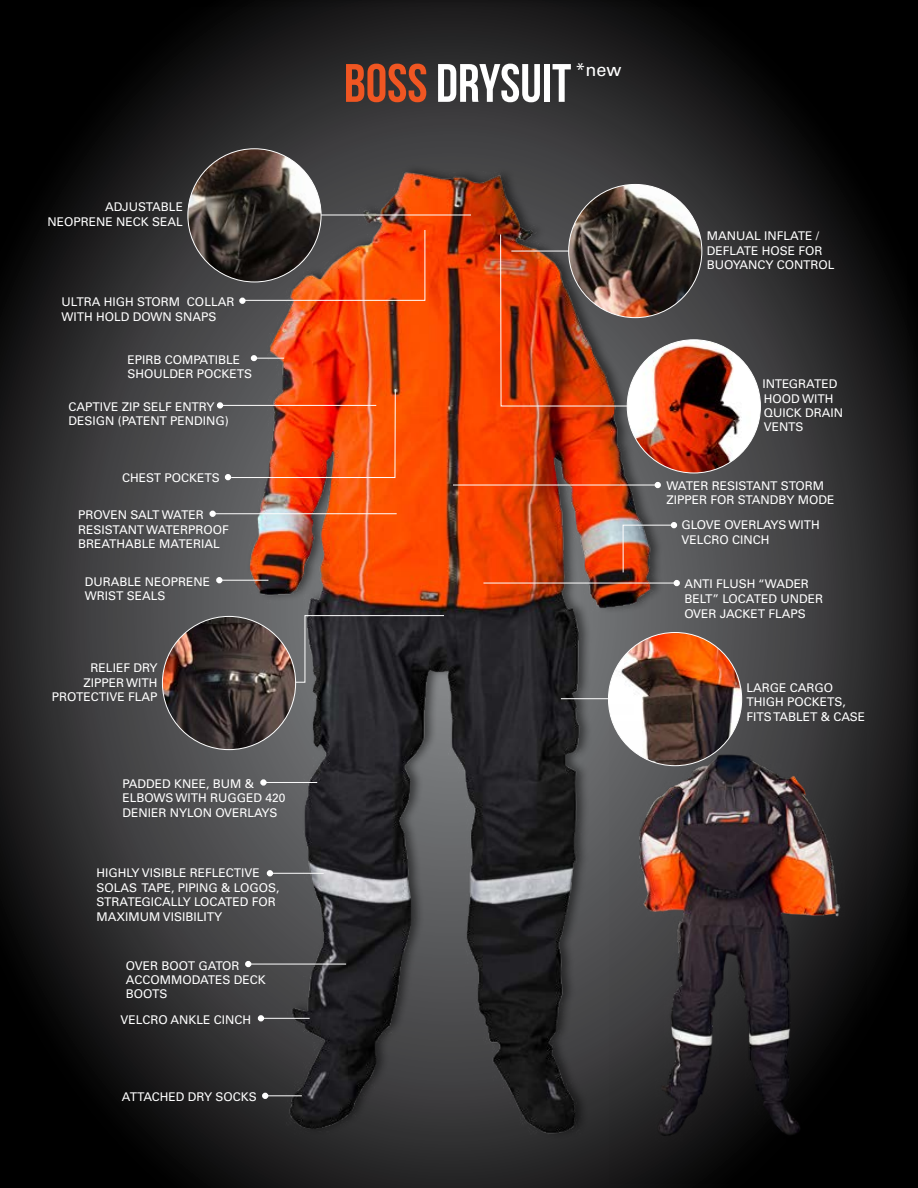
<style>
.page{position:relative;width:918px;height:1188px;background:#fff}
.page>*{position:absolute;margin:0;border:0;box-sizing:border-box;transform-origin:0 0}
.t1{font:54px "Bebas Neue";color:#fff}
.t2{font:18px "Univers LT Std";color:#fff}
.t3{font:12px/14.4px "Univers LT Std";color:#fff}
.s1{color:#f05622}
</style>
<div class="page">
<div style="left:0;top:0;width:918px;height:1188px;background:#000;opacity:.75"></div>
<img style="left:231px;top:126px;width:435px;height:1022px">
<hr style="left:213px;top:513px;width:184px;height:1px;background:#fff">
<hr style="left:274px;top:215px;width:197px;height:1px;background:#fff">
<hr style="left:261px;top:1018px;width:49px;height:1px;background:#fff">
<hr style="left:254px;top:358px;width:30px;height:1px;background:#fff">
<hr style="left:263px;top:782px;width:54px;height:1px;background:#fff">
<hr style="left:270px;top:873px;width:54px;height:1px;background:#fff">
<hr style="left:248px;top:964px;width:98px;height:1px;background:#fff">
<hr style="left:219px;top:580px;width:49px;height:1px;background:#fff">
<hr style="left:265px;top:1095px;width:37px;height:1px;background:#fff">
<img style="left:608px;top:633px;width:134px;height:133px">
<img style="left:500px;top:234px;width:204px;height:173px">
<hr style="left:561px;top:698px;width:47px;height:1px;background:#fff">
<hr style="left:453px;top:485px;width:205px;height:1px;background:#fff">
<hr style="left:483px;top:583px;width:194px;height:1px;background:#fff">
<svg style="left:240px;top:229px;width:186px;height:74px;background:#c25428"></svg>
<div style="left:239px;top:298px;width:7px;height:6px;border:2px solid #fff;border-radius:50%"></div>
<div style="left:209px;top:511px;width:7px;height:6px;border:2px solid #fff;border-radius:50%"></div>
<div style="left:217px;top:402px;width:6px;height:7px;border:2px solid #fff;border-radius:50%"></div>
<svg style="left:258px;top:1015px;width:6px;height:6px"></svg>
<svg style="left:251px;top:355px;width:6px;height:6px"></svg>
<div style="left:260px;top:779px;width:7px;height:7px;border:2px solid #fff;border-radius:50%"></div>
<svg style="left:267px;top:870px;width:6px;height:6px"></svg>
<svg style="left:245px;top:961px;width:6px;height:6px"></svg>
<svg style="left:216px;top:577px;width:6px;height:6px"></svg>
<svg style="left:622px;top:522px;width:55px;height:51px;background:#8b6459"></svg>
<svg style="left:262px;top:1093px;width:6px;height:6px"></svg>
<svg style="left:218px;top:388px;width:178px;height:92px;background:#c3532c"></svg>
<svg style="left:655px;top:482px;width:6px;height:6px"></svg>
<svg style="left:674px;top:580px;width:6px;height:6px"></svg>
<img style="left:627px;top:340px;width:133px;height:133px;border-radius:67px">
<svg style="left:274px;top:615px;width:171px;height:68px;background:#37363a"></svg>
<img style="left:162px;top:616px;width:134px;height:134px;border-radius:67px">
<img style="left:610px;top:721px;width:257px;height:463px">
<img style="left:188px;top:149px;width:133px;height:133px;border-radius:67px">
<img style="left:569px;top:184px;width:133px;height:134px;border-radius:67px">
<p class="t3" style="left:48px;top:200px;width:137px;text-align:right">ADJUSTABLE<br>NEOPRENE NECK SEAL</p>
<p class="t3" style="left:62px;top:295px;width:174px">ULTRA HIGH STORM COLLAR<br>WITH HOLD DOWN SNAPS</p>
<p class="t3" style="left:127px;top:352px;width:126px">EPIRB COMPATIBLE<br>SHOULDER POCKETS</p>
<p class="t3" style="left:68px;top:400px;width:162px">CAPTIVE ZIP SELF ENTRY<br>DESIGN (PATENT PENDING)</p>
<p class="t3" style="left:122px;top:471px;width:99px">CHEST POCKETS</p>
<p class="t3" style="left:78px;top:508px;width:152px">PROVEN SALT WATER<br>RESISTANT WATERPROOF<br>BREATHABLE MATERIAL</p>
<p class="t3" style="left:85px;top:574px;width:127px">DURABLE NEOPRENE<br>WRIST SEALS</p>
<p class="t3" style="left:52px;top:661px;width:107px;text-align:right">RELIEF DRY<br>ZIPPER WITH<br>PROTECTIVE FLAP</p>
<p class="t3" style="left:123px;top:777px;width:165px">PADDED KNEE, BUM &amp;<br>ELBOWS WITH RUGGED 420<br>DENIER NYLON OVERLAYS</p>
<p class="t3" style="left:97px;top:866px;width:184px">HIGHLY VISIBLE REFLECTIVE<br>SOLAS TAPE, PIPING &amp; LOGOS,<br>STRATEGICALLY LOCATED FOR<br>MAXIMUM VISIBILITY</p>
<p class="t3" style="left:126px;top:958px;width:141px">OVER BOOT GATOR<br>ACCOMMODATES DECK<br>BOOTS</p>
<p class="t3" style="left:121px;top:1013px;width:132px">VELCRO ANKLE CINCH</p>
<p class="t3" style="left:122px;top:1090px;width:136px">ATTACHED DRY SOCKS</p>
<h2 class="t2" style="left:576px;top:59px;width:48px">*NEW</h2>
<h1 class="t1" style="left:344px;top:54px;width:229px"><span class="s1">BOSS</span> DRYSUIT</h1>
<p class="t3" style="left:707px;top:229px;width:129px">MANUAL INFLATE /<br>DEFLATE HOSE FOR<br>BUOYANCY CONTROL</p>
<p class="t3" style="left:762px;top:377px;width:82px">INTEGRATED<br>HOOD WITH<br>QUICK DRAIN<br>VENTS</p>
<p class="t3" style="left:666px;top:478px;width:169px">WATER RESISTANT STORM<br>ZIPPER FOR STANDBY MODE</p>
<p class="t3" style="left:681px;top:518px;width:140px">GLOVE OVERLAYS WITH<br>VELCRO CINCH</p>
<p class="t3" style="left:684px;top:576px;width:8px">ANTI</p>
<p class="t3" style="left:716px;top:576px;width:9px">FLUSH</p>
<p class="t3" style="left:758px;top:576px;width:17px">“WADER</p>
<p class="t3" style="left:684px;top:591px;width:8px">BELT</p>
<p class="t3" style="left:713px;top:591px;width:19px">” LOCATED</p>
<p class="t3" style="left:780px;top:591px;width:10px">UNDER</p>
<p class="t3" style="left:684px;top:606px;width:9px">OVER</p>
<p class="t3" style="left:720px;top:606px;width:9px">JACKET</p>
<p class="t3" style="left:769px;top:606px;width:9px">FLAPS</p>
<p class="t3" style="left:747px;top:680px;width:120px">LARGE CARGO<br>THIGH POCKETS,<br>FITS TABLET &amp; CASE</p>
</div>
